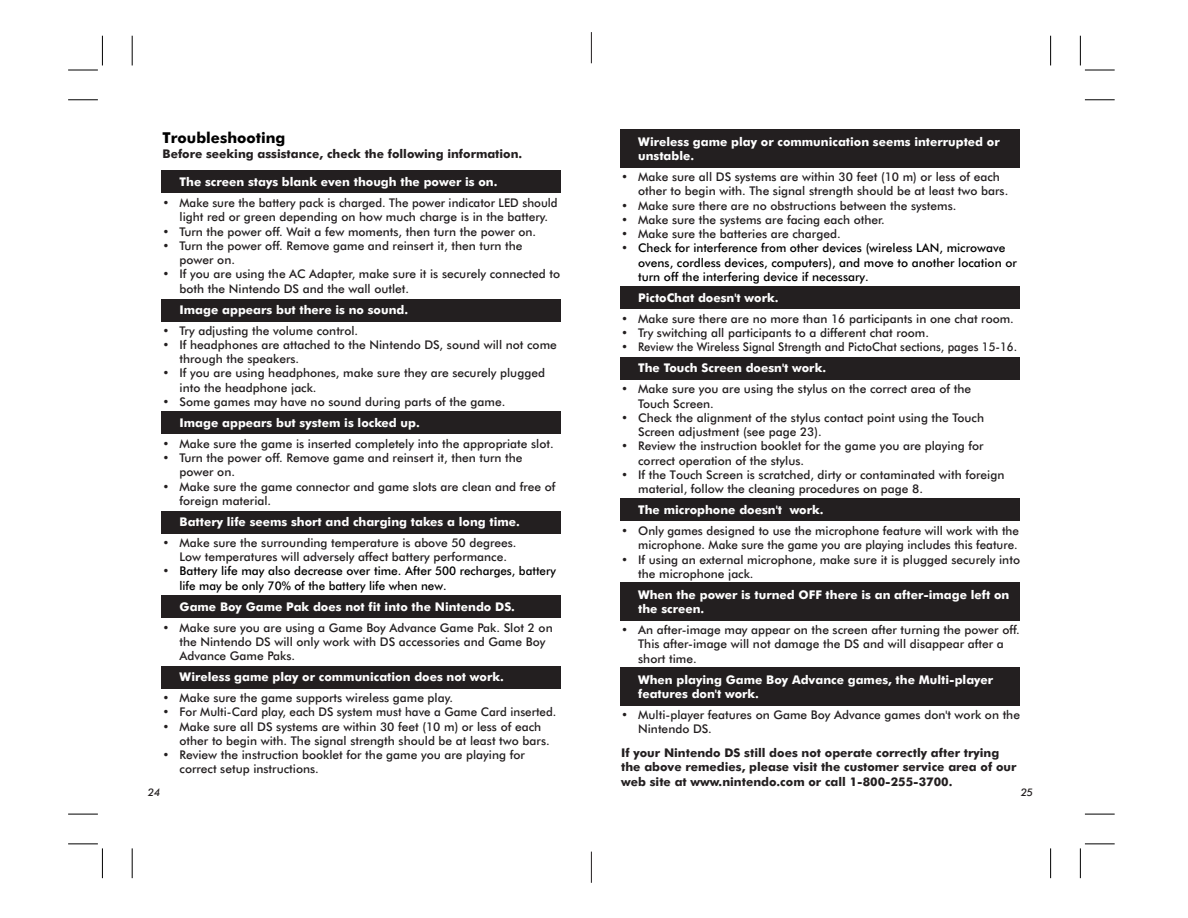
<style>
.page{position:relative;width:1188px;height:918px;background:#fff}
.page>*{position:absolute;margin:0;border:0;box-sizing:border-box;transform-origin:0 0}
.t1{font:700 15px "Futura BT";color:#000}
.t2{font:500 12px/14.2px "Futura BT";color:#231f20}
.t3{font:700 12px/14.2px "Futura BT";color:#fff}
.t4{font:500 12px/14.2px "Futura BT";color:#000}
.t5{font:700 12px/14.2px "Futura BT";color:#231f20}
.t6{font:italic 500 10.5px "Futura BT";color:#231f20}
.s1{color:#231f20}
</style>
<div class="page">
<hr style="left:591px;top:32px;width:1px;height:31px;background:#231f20">
<hr style="left:591px;top:852px;width:1px;height:31px;background:#231f20">
<svg style="left:1050px;top:36px;width:1px;height:29px"></svg>
<svg style="left:1080px;top:36px;width:1px;height:29px"></svg>
<hr style="left:1085px;top:99px;width:30px;height:1px;background:#000">
<hr style="left:1085px;top:70px;width:30px;height:1px;background:#000">
<hr style="left:1085px;top:814px;width:30px;height:1px;background:#000">
<hr style="left:1085px;top:843px;width:30px;height:1px;background:#000">
<hr style="left:1050px;top:848px;width:1px;height:30px;background:#000">
<hr style="left:1080px;top:848px;width:1px;height:30px;background:#000">
<hr style="left:132px;top:848px;width:1px;height:30px;background:#000">
<hr style="left:102px;top:848px;width:1px;height:30px;background:#000">
<hr style="left:68px;top:814px;width:30px;height:1px;background:#000">
<hr style="left:68px;top:843px;width:30px;height:1px;background:#000">
<hr style="left:68px;top:99px;width:30px;height:1px;background:#000">
<hr style="left:68px;top:70px;width:30px;height:1px;background:#000">
<svg style="left:132px;top:36px;width:1px;height:29px"></svg>
<svg style="left:102px;top:36px;width:1px;height:29px"></svg>
<div style="left:162px;top:171px;width:399px;height:22px;background:#231f20"></div>
<div style="left:162px;top:299px;width:399px;height:23px;background:#231f20"></div>
<div style="left:162px;top:412px;width:399px;height:22px;background:#231f20"></div>
<div style="left:162px;top:511px;width:399px;height:22px;background:#231f20"></div>
<div style="left:162px;top:595px;width:399px;height:22px;background:#231f20"></div>
<div style="left:162px;top:666px;width:399px;height:22px;background:#231f20"></div>
<div style="left:621px;top:582px;width:399px;height:38px;background:#231f20"></div>
<div style="left:621px;top:667px;width:399px;height:38px;background:#231f20"></div>
<div style="left:621px;top:129px;width:399px;height:39px;background:#231f20"></div>
<div style="left:621px;top:286px;width:399px;height:23px;background:#231f20"></div>
<div style="left:621px;top:357px;width:399px;height:23px;background:#231f20"></div>
<div style="left:621px;top:498px;width:399px;height:23px;background:#231f20"></div>
<p class="t1" style="left:163px;top:129px;width:124px">Troubleshooting</p>
<p class="t5" style="left:163px;top:146px;width:361px">Before seeking assistance, check the following information.</p>
<p class="t3" style="left:180px;top:175px;width:319px">The screen stays blank even though the power is on.</p>
<p class="t2" style="left:180px;top:196px;width:380px;text-indent:-17px">• Make sure the battery pack is charged. The power indicator LED should light red or green depending on how much charge is in the battery.</p>
<p class="t2" style="left:163px;top:224px;width:375px">• Turn the power off. Wait a few moments, then turn the power on.</p>
<p class="t2" style="left:180px;top:238px;width:345px;text-indent:-17px">• Turn the power off. Remove game and reinsert it, then turn the power on.</p>
<p class="t2" style="left:180px;top:267px;width:382px;text-indent:-17px">• If you are using the AC Adapter, make sure it is securely connected to both the Nintendo DS and the wall outlet.</p>
<p class="t3" style="left:180px;top:302px;width:230px">Image appears but there is no sound.</p>
<p class="t2" style="left:163px;top:323px;width:197px">• Try adjusting the volume control.</p>
<p class="t2" style="left:180px;top:337px;width:379px;text-indent:-17px">• If headphones are attached to the Nintendo DS, sound will not come through the speakers.</p>
<p class="t2" style="left:180px;top:366px;width:367px;text-indent:-17px">• If you are using headphones, make sure they are securely plugged into the headphone jack.</p>
<p class="t2" style="left:163px;top:394px;width:344px">• Some games may have no sound during parts of the game.</p>
<p class="t3" style="left:180px;top:415px;width:242px">Image appears but system is locked up.</p>
<p class="t2" style="left:163px;top:436px;width:393px">• Make sure the game is inserted completely into the appropriate slot.</p>
<p class="t2" style="left:180px;top:451px;width:345px;text-indent:-17px">• Turn the power off. Remove game and reinsert it, then turn the power on.</p>
<p class="t2" style="left:180px;top:479px;width:378px;text-indent:-17px">• Make sure the game connector and game slots are clean and free of foreign material.</p>
<p class="t3" style="left:180px;top:514px;width:342px">Battery life seems short and charging takes a long time.</p>
<p class="t2" style="left:180px;top:535px;width:339px;text-indent:-17px">• Make sure the surrounding temperature is above 50 degrees.<br>Low temperatures will adversely affect battery performance.</p>
<p class="t4" style="left:180px;top:564px;width:378px;text-indent:-17px"><span class="s1">•</span> Battery life may also decrease over time. After 500 recharges, battery life may be only 70% of the battery life when new.</p>
<p class="t3" style="left:180px;top:599px;width:337px">Game Boy Game Pak does not fit into the Nintendo DS.</p>
<p class="t2" style="left:180px;top:620px;width:375px;text-indent:-17px">• Make sure you are using a Game Boy Advance Game Pak. Slot 2 on the Nintendo DS will only work with DS accessories and Game Boy<br>Advance Game Paks.</p>
<p class="t3" style="left:180px;top:670px;width:326px">Wireless game play or communication does not work.</p>
<p class="t2" style="left:163px;top:691px;width:292px">• Make sure the game supports wireless game play.</p>
<p class="t2" style="left:163px;top:705px;width:395px">• For Multi-Card play, each DS system must have a Game Card inserted.</p>
<p class="t2" style="left:180px;top:719px;width:372px;text-indent:-17px">• Make sure all DS systems are within 30 feet (10 m) or less of each other to begin with. The signal strength should be at least two bars.</p>
<p class="t2" style="left:180px;top:748px;width:347px;text-indent:-17px">• Review the instruction booklet for the game you are playing for correct setup instructions.</p>
<p class="t3" style="left:638px;top:134px;width:363px">Wireless game play or communication seems interrupted or unstable.</p>
<p class="t2" style="left:638px;top:170px;width:372px;text-indent:-17px">• Make sure all DS systems are within 30 feet (10 m) or less of each other to begin with. The signal strength should be at least two bars.</p>
<p class="t2" style="left:621px;top:198px;width:337px">• Make sure there are no obstructions between the systems.</p>
<p class="t2" style="left:621px;top:212px;width:265px">• Make sure the systems are facing each other.</p>
<p class="t2" style="left:621px;top:227px;width:221px">• Make sure the batteries are charged.</p>
<p class="t4" style="left:638px;top:241px;width:380px;text-indent:-17px"><span class="s1">•</span> Check for interference from other devices (wireless LAN, microwave ovens, cordless devices, computers), and move to another location or turn off the interfering device if necessary.</p>
<p class="t3" style="left:638px;top:290px;width:142px">PictoChat doesn't work.</p>
<p class="t2" style="left:621px;top:311px;width:394px">• Make sure there are no more than 16 participants in one chat room.</p>
<p class="t2" style="left:621px;top:326px;width:309px">• Try switching all participants to a different chat room.</p>
<p class="t2" style="left:621px;top:340px;width:397px">• Review the Wireless Signal Strength and PictoChat sections, pages 15-16.</p>
<p class="t3" style="left:638px;top:361px;width:189px">The Touch Screen doesn't work.</p>
<p class="t2" style="left:638px;top:382px;width:334px;text-indent:-17px">• Make sure you are using the stylus on the correct area of the<br>Touch Screen.</p>
<p class="t2" style="left:638px;top:410px;width:347px;text-indent:-17px">• Check the alignment of the stylus contact point using the Touch<br>Screen adjustment (see page 23).</p>
<p class="t2" style="left:638px;top:439px;width:347px;text-indent:-17px">• Review the instruction booklet for the game you are playing for correct operation of the stylus.</p>
<p class="t2" style="left:638px;top:467px;width:368px;text-indent:-17px">• If the Touch Screen is scratched, dirty or contaminated with foreign material, follow the cleaning procedures on page 8.</p>
<p class="t3" style="left:638px;top:503px;width:187px">The microphone doesn't work.</p>
<p class="t2" style="left:621px;top:524px;width:399px;text-align:right">• Only games designed to use the microphone feature will work with the microphone. Make sure the game you are playing includes this feature.</p>
<p class="t2" style="left:638px;top:552px;width:383px;text-indent:-17px">• If using an external microphone, make sure it is plugged securely into the microphone jack.</p>
<p class="t3" style="left:638px;top:587px;width:373px">When the power is turned OFF there is an after-image left on the screen.</p>
<p class="t2" style="left:638px;top:623px;width:383px;text-indent:-17px">• An after-image may appear on the screen after turning the power off.<br>This after-image will not damage the DS and will disappear after a short time.</p>
<p class="t3" style="left:638px;top:672px;width:357px">When playing Game Boy Advance games, the Multi-player features don't work.</p>
<p class="t2" style="left:638px;top:707px;width:383px;text-indent:-17px">• Multi-player features on Game Boy Advance games don't work on the<br>Nintendo DS.</p>
<p class="t5" style="left:621px;top:746px;width:397px">If your Nintendo DS still does not operate correctly after trying the above remedies, please visit the customer service area of our web site at www.nintendo.com or call 1-800-255-3700.</p>
<p class="t6" style="left:148px;top:786px;width:14px">24</p>
<p class="t6" style="left:1021px;top:786px;width:14px">25</p>
</div>
